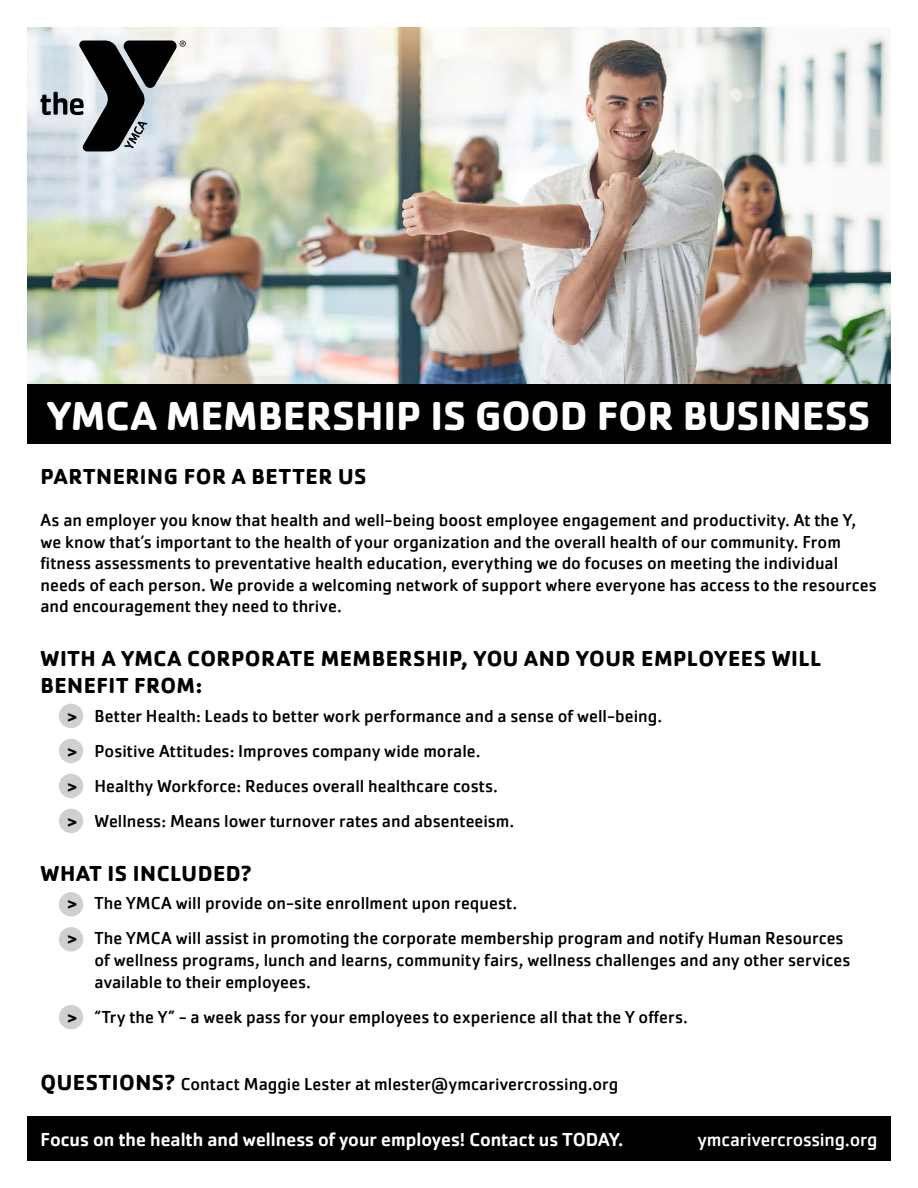
<style>
.page{position:relative;width:918px;height:1188px;background:#fff}
.page>*{position:absolute;margin:0;border:0;box-sizing:border-box;transform-origin:0 0}
.t1{font:700 42px "Cachet Pro";letter-spacing:-.005em;color:#fff}
.t2{font:700 22.5px/27px "Cachet Pro";letter-spacing:.02em;color:#000}
.t3{font:500 19.5px "Cachet Pro";color:#fff}
.t4{font:19.5px "Cachet Pro";letter-spacing:-.01em;color:#fff}
.t5{font:18px/21.6px "Cachet Pro";color:#000}
.s1{font-weight:700}
.s2{font-weight:700;font-size:22.5px}
</style>
<div class="page">
<div style="left:59px;top:739px;width:24px;height:24px;background:#d0d0d1;border-radius:50%"></div>
<div style="left:59px;top:927px;width:24px;height:25px;background:#d0d0d1;border-radius:50%"></div>
<div style="left:59px;top:774px;width:24px;height:24px;background:#d0d0d1;border-radius:50%"></div>
<div style="left:59px;top:809px;width:24px;height:24px;background:#d0d0d1;border-radius:50%"></div>
<div style="left:59px;top:1005px;width:24px;height:24px;background:#d0d0d1;border-radius:50%"></div>
<div style="left:59px;top:704px;width:24px;height:24px;background:#d0d0d1;border-radius:50%"></div>
<div style="left:59px;top:892px;width:24px;height:24px;background:#d0d0d1;border-radius:50%"></div>
<img style="left:27px;top:27px;width:864px;height:357px">
<div style="left:27px;top:384px;width:864px;height:60px;background:#000"></div>
<div style="left:27px;top:1117px;width:864px;height:44px;background:#000"></div>
<svg style="left:41px;top:40px;width:145px;height:111px;background:#878c90"></svg>
<h1 class="t1" style="left:48px;top:389px;width:824px">YMCA MEMBERSHIP IS GOOD FOR BUSINESS</h1>
<p class="t2" style="left:40px;top:463px;width:328px">PARTNERING FOR A BETTER US</p>
<p class="t5" style="left:40px;top:509px;width:838px">As an employer you know that health and well-being boost employee engagement and productivity. At the Y, we know that’s important to the health of your organization and the overall health of our community. From fitness assessments to preventative health education, everything we do focuses on meeting the individual needs of each person. We provide a welcoming network of support where everyone has access to the resources and encouragement they need to thrive.</p>
<p class="t2" style="left:40px;top:645px;width:783px">WITH A YMCA CORPORATE MEMBERSHIP, YOU AND YOUR EMPLOYEES WILL<br>BENEFIT FROM:</p>
<p class="t5" style="left:67px;top:698px;width:596px;line-height:35.1px"><span class="s1">&gt;</span> Better Health: Leads to better work performance and a sense of well-being. <span class="s1">&gt;</span> Positive Attitudes: Improves company wide morale.<br><span class="s1">&gt;</span> Healthy Workforce: Reduces overall healthcare costs.<br><span class="s1">&gt;</span> Wellness: Means lower turnover rates and absenteeism.</p>
<p class="t2" style="left:40px;top:860px;width:212px">WHAT IS INCLUDED?</p>
<p class="t5" style="left:67px;top:886px;width:778px;line-height:35.1px"><span class="s1">&gt;</span> The YMCA will provide on-site enrollment upon request.<br><span class="s1">&gt;</span> The YMCA will assist in promoting the corporate membership program and notify Human Resources</p>
<p class="t5" style="left:94px;top:949px;width:757px">of wellness programs, lunch and learns, community fairs, wellness challenges and any other services available to their employees.</p>
<p class="t5" style="left:67px;top:1006px;width:622px"><span class="s1">&gt;</span> “Try the Y” - a week pass for your employees to experience all that the Y offers.</p>
<p class="t5" style="left:40px;top:1074px;width:579px"><span class="s2">QUESTIONS?</span> Contact Maggie Lester at mlester@ymcarivercrossing.org</p>
<p class="t3" style="left:40px;top:1128px;width:585px">Focus on the health and wellness of your employes! Contact us TODAY.</p>
<p class="t4" style="left:698px;top:1128px;width:181px">ymcarivercrossing.org</p>
</div>
